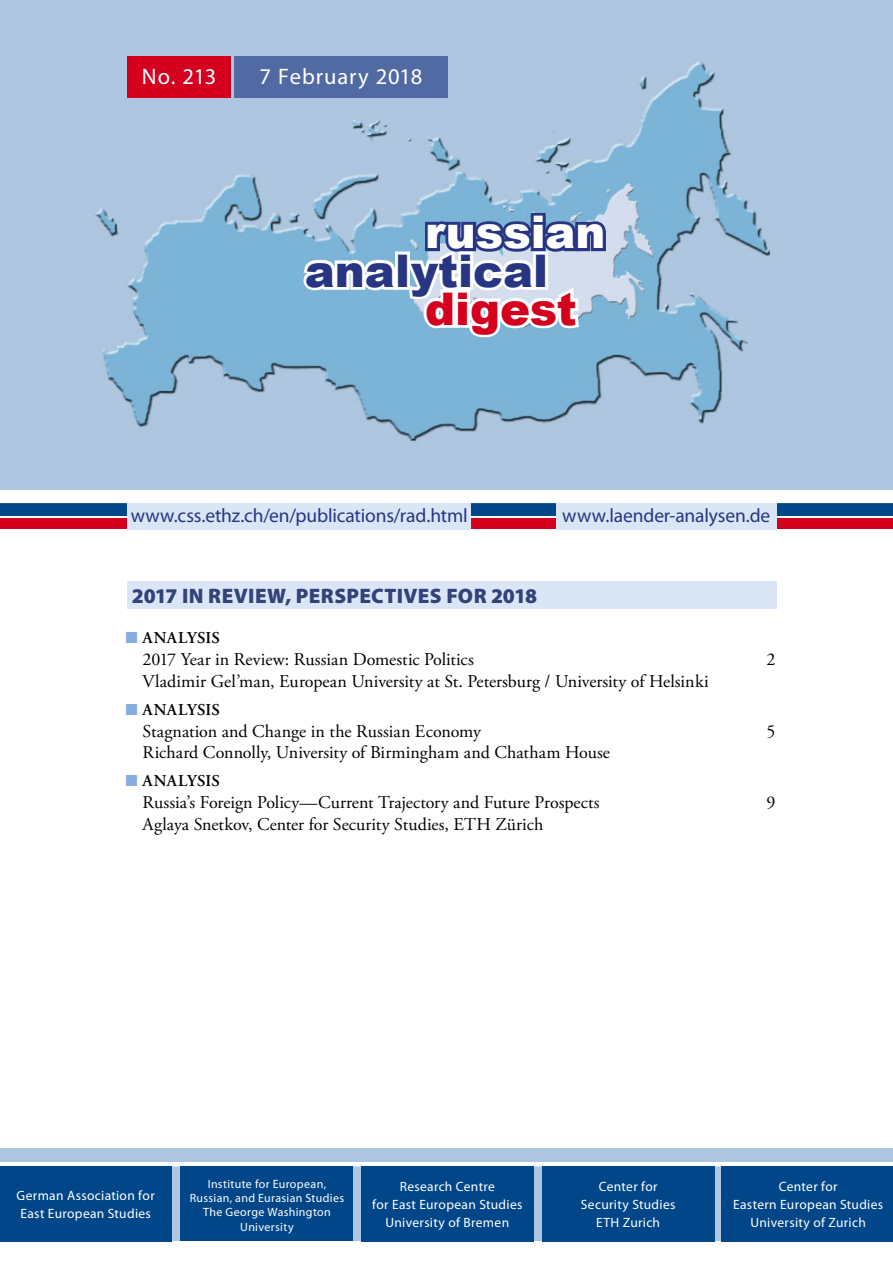
<style>
.page{position:relative;width:893px;height:1263px;background:#fff}
.page>*{position:absolute;margin:0;border:0;box-sizing:border-box;transform-origin:0 0}
.t1{font:900 45px "Arial";color:#283583}
.t2{font:900 45px "Arial";color:#fff}
.t3{font:900 45px "Arial";letter-spacing:-.005em;color:#d4001e}
.t4{font:22.5px "Myriad Pro";letter-spacing:.04em;color:#fff}
.t5{font:900 21px "Myriad Pro";letter-spacing:.015em;color:#334278}
.t6{font:19.5px "Myriad Pro";letter-spacing:-.005em;color:#283583}
.t7{font:18px "Adobe Garamond Pro";color:#000}
.t8{font:600 16.5px "Adobe Garamond Pro";letter-spacing:.02em;color:#000}
.t9{font:13.5px/18px "Myriad Pro";letter-spacing:.025em;color:#fff;text-align:center}
.t10{font:12px/14.4px "Myriad Pro";letter-spacing:.025em;color:#fff;text-align:center}
.s1{font-family:"Futura TOT Boo";font-weight:400;color:#88aee1}
</style>
<div class="page">
<div style="left:0;top:1148px;width:893px;height:93px;background:#aec6df"></div>
<img style="left:0;top:0;width:893px;height:489px">
<div style="left:0;top:501px;width:893px;height:15px;background:#004688"></div>
<div style="left:0;top:519px;width:893px;height:10px;background:#d4001e"></div>
<div style="left:128px;top:56px;width:103px;height:42px;background:#d4001e"></div>
<hr style="left:0;top:1162px;width:893px;height:4px;background:#fff">
<hr style="left:0;top:499px;width:893px;height:4px;background:#fff">
<div style="left:234px;top:56px;width:213px;height:42px;background:#516aa4"></div>
<div style="left:128px;top:582px;width:649px;height:27px;background:#dae6f6"></div>
<svg style="left:299px;top:210px;width:310px;height:132px"></svg>
<div style="left:556px;top:503px;width:221px;height:26px;background:#dae6f6"></div>
<div style="left:0;top:1167px;width:172px;height:75px;background:#004688"></div>
<div style="left:361px;top:1167px;width:173px;height:75px;background:#004688"></div>
<div style="left:542px;top:1167px;width:172px;height:75px;background:#004688"></div>
<div style="left:181px;top:1166px;width:172px;height:75px;background:#004688"></div>
<div style="left:128px;top:503px;width:343px;height:26px;background:#dae6f6"></div>
<div style="left:722px;top:1167px;width:171px;height:75px;background:#004688"></div>
<p class="t4" style="left:142px;top:62px;width:76px">No. 213</p>
<p class="t4" style="left:260px;top:62px;width:164px">7 February 2018</p>
<h1 class="t2" style="left:425px;top:199px;width:182px">russian</h1>
<h1 class="t1" style="left:305px;top:238px;width:245px">analytical</h1>
<h1 class="t3" style="left:425px;top:276px;width:153px">digest</h1>
<p class="t6" style="left:131px;top:503px;width:339px">www.css.ethz.ch/en/publications/rad.html</p>
<p class="t5" style="left:132px;top:582px;width:407px">2017 IN REVIEW, PERSPECTIVES FOR 2018</p>
<p class="t6" style="left:562px;top:503px;width:210px">www.laender-analysen.de</p>
<p class="t8" style="left:126px;top:629px;width:95px"><span class="s1">■</span> ANALYSIS</p>
<p class="t7" style="left:142px;top:648px;width:333px">2017 Year in Review: Russian Domestic Politics</p>
<p class="t7" style="left:767px;top:648px;width:10px">2</p>
<p class="t7" style="left:142px;top:670px;width:568px">Vladimir Gel’man, European University at St. Petersburg / University of Helsinki</p>
<p class="t8" style="left:126px;top:700px;width:95px"><span class="s1">■</span> ANALYSIS</p>
<p class="t7" style="left:142px;top:720px;width:340px">Stagnation and Change in the Russian Economy</p>
<p class="t7" style="left:767px;top:720px;width:10px">5</p>
<p class="t7" style="left:142px;top:742px;width:469px">Richard Connolly, University of Birmingham and Chatham House</p>
<p class="t8" style="left:126px;top:772px;width:95px"><span class="s1">■</span> ANALYSIS</p>
<p class="t7" style="left:142px;top:791px;width:459px">Russia’s Foreign Policy—Current Trajectory and Future Prospects</p>
<p class="t7" style="left:767px;top:791px;width:10px">9</p>
<p class="t7" style="left:142px;top:813px;width:402px">Aglaya Snetkov, Center for Security Studies, ETH Zürich</p>
<p class="t10" style="left:190px;top:1176px;width:156px">Institute for European,<br>Russian, and Eurasian Studies<br>The George Washington<br>University</p>
<p class="t9" style="left:17px;top:1186px;width:140px;text-align:left">German Association for<br>East European Studies</p>
<p class="t9" style="left:372px;top:1177px;width:152px">Research Centre<br>for East European Studies<br>University of Bremen</p>
<p class="t9" style="left:581px;top:1177px;width:96px">Center for<br>Security Studies<br>ETH Zurich</p>
<p class="t9" style="left:733px;top:1177px;width:152px">Center for<br>Eastern European Studies<br>University of Zurich</p>
</div>
